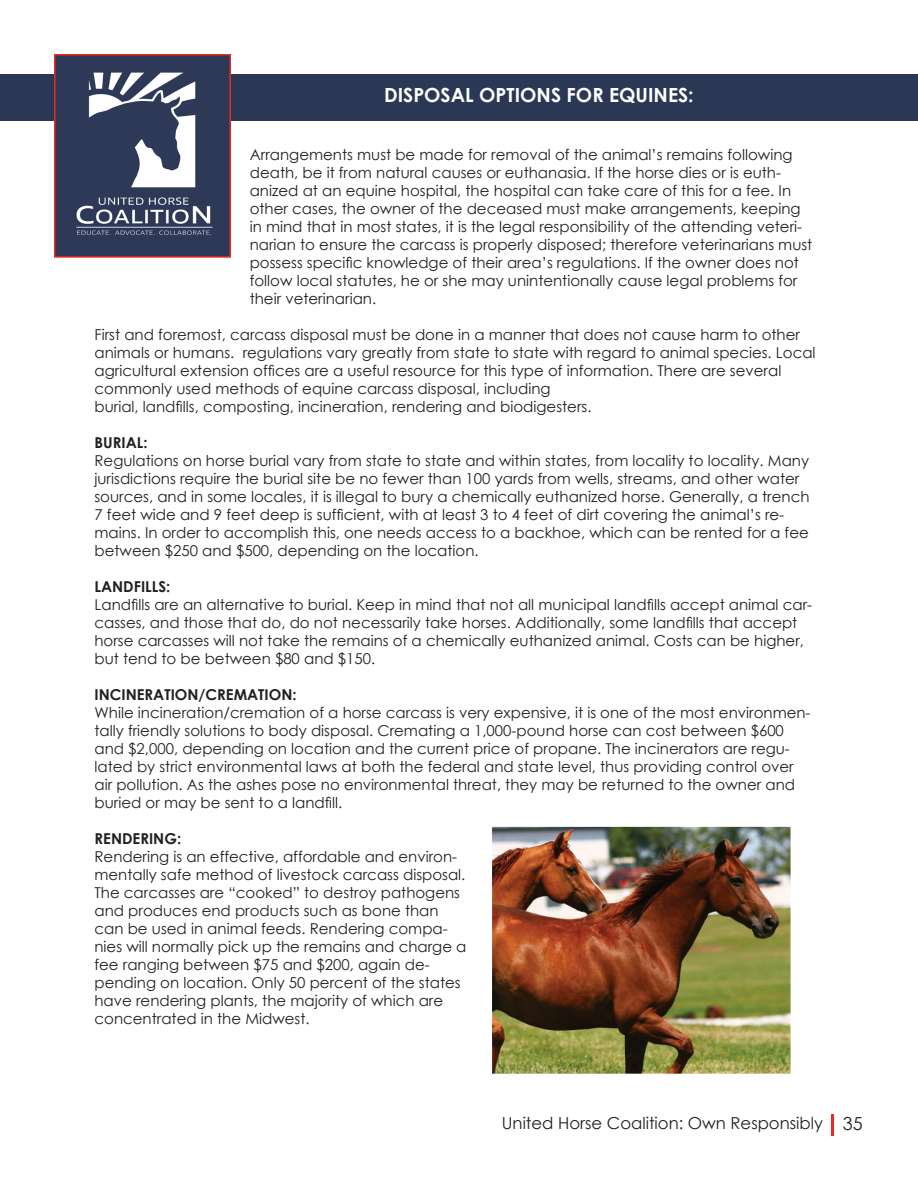
<style>
.page{position:relative;width:918px;height:1188px;background:#fff}
.page>*{position:absolute;margin:0;border:0;box-sizing:border-box;transform-origin:0 0}
.t1{font:700 19.5px "Century Gothic";color:#fff}
.t2{font:16.5px "Century Gothic";color:#231f20}
.t3{font:15px/18px "Century Gothic";color:#231f20}
.t4{font:700 15px "Century Gothic";color:#231f20}
.s1{font-size:18px}
</style>
<div class="page">
<hr style="left:832px;top:1114px;width:2px;height:22px;background:#ee2823">
<div style="left:0;top:75px;width:918px;height:46px;background:#2b3855"></div>
<img style="left:57px;top:57px;width:171px;height:198px">
<div style="left:54px;top:54px;width:177px;height:204px;border:2px solid #ee2823"></div>
<img style="left:494px;top:828px;width:295px;height:244px">
<p class="t1" style="left:384px;top:80px;width:311px">DISPOSAL OPTIONS FOR EQUINES:</p>
<p class="t3" style="left:250px;top:146px;width:564px">Arrangements must be made for removal of the animal’s remains following death, be it from natural causes or euthanasia. If the horse dies or is euth&shy;anized at an equine hospital, the hospital can take care of this for a fee. In other cases, the owner of the deceased must make arrangements, keeping in mind that in most states, it is the legal responsibility of the attending veteri&shy;narian to ensure the carcass is properly disposed; therefore veterinarians must possess specific knowledge of their area’s regulations. If the owner does not follow local statutes, he or she may unintentionally cause legal problems for their veterinarian.</p>
<p class="t3" style="left:94px;top:326px;width:723px">First and foremost, carcass disposal must be done in a manner that does not cause harm to other animals or humans. regulations vary greatly from state to state with regard to animal species. Local agricultural extension offices are a useful resource for this type of information. There are several commonly used methods of equine carcass disposal, including</p>
<p class="t3" style="left:94px;top:398px;width:499px">burial, landfills, composting, incineration, rendering and biodigesters.</p>
<p class="t4" style="left:94px;top:431px;width:55px">BURIAL:</p>
<p class="t3" style="left:94px;top:452px;width:717px">Regulations on horse burial vary from state to state and within states, from locality to locality. Many jurisdictions require the burial site be no fewer than 100 yards from wells, streams, and other water sources, and in some locales, it is illegal to bury a chemically euthanized horse. Generally, a trench 7 feet wide and 9 feet deep is sufficient, with at least 3 to 4 feet of dirt covering the animal’s re&shy;mains. In order to accomplish this, one needs access to a backhoe, which can be rented for a fee</p>
<p class="t3" style="left:94px;top:542px;width:386px">between $250 and $500, depending on the location.</p>
<p class="t4" style="left:94px;top:575px;width:77px">LANDFILLS:</p>
<p class="t3" style="left:94px;top:596px;width:719px">Landfills are an alternative to burial. Keep in mind that not all municipal landfills accept animal car&shy;casses, and those that do, do not necessarily take horses. Additionally, some landfills that accept horse carcasses will not take the remains of a chemically euthanized animal. Costs can be higher, but tend to be between $80 and $150.</p>
<p class="t4" style="left:94px;top:683px;width:204px">INCINERATION/CREMATION:</p>
<p class="t3" style="left:94px;top:704px;width:718px">While incineration/cremation of a horse carcass is very expensive, it is one of the most environmen&shy;tally friendly solutions to body disposal. Cremating a 1,000-pound horse can cost between $600 and $2,000, depending on location and the current price of propane. The incinerators are regu&shy;lated by strict environmental laws at both the federal and state level, thus providing control over air pollution. As the ashes pose no environmental threat, they may be returned to the owner and buried or may be sent to a landfill.</p>
<p class="t4" style="left:94px;top:827px;width:88px">RENDERING:</p>
<p class="t3" style="left:94px;top:848px;width:374px">Rendering is an effective, affordable and environ&shy;mentally safe method of livestock carcass disposal.<br>The carcasses are “cooked” to destroy pathogens and produces end products such as bone than can be used in animal feeds. Rendering compa&shy;nies will normally pick up the remains and charge a fee ranging between $75 and $200, again de&shy;pending on location. Only 50 percent of the states have rendering plants, the majority of which are concentrated in the Midwest.</p>
<p class="t2" style="left:502px;top:1111px;width:363px">United Horse Coalition: Own Responsibly <span class="s1">35</span></p>
</div>
